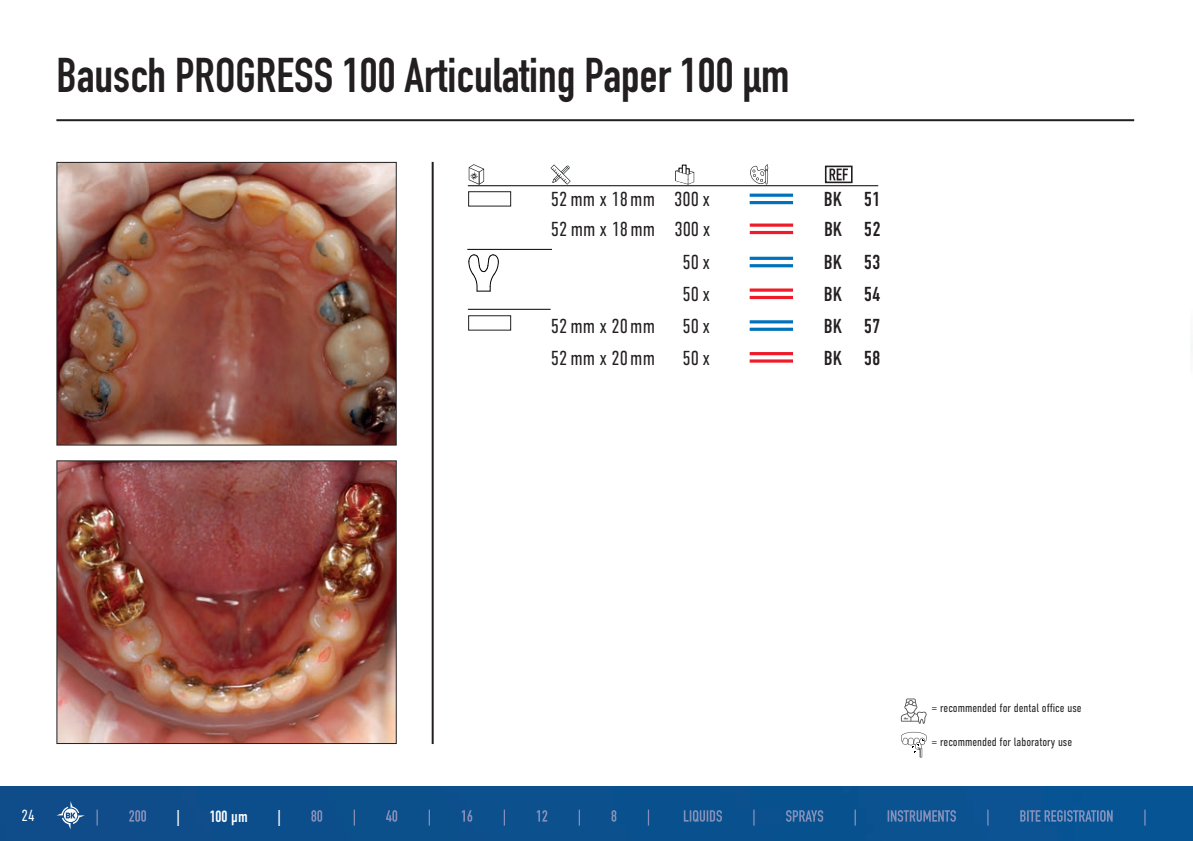
<style>
.page{position:relative;width:1193px;height:841px;background:#fff}
.page>*{position:absolute;margin:0;border:0;box-sizing:border-box;transform-origin:0 0}
.t1{font:700 48px "DIN Condensed";color:#231f20}
.t2{font:300 20.2px/31.8px "DIN Condensed";color:#231f20}
.t3{font:20.2px/31.8px "DIN Condensed";color:#231f20}
.t4{font:700 16px "DIN Condensed";color:#fff}
.t5{font:300 16px "DIN Condensed";color:#fff}
.t6{font:300 12px "DIN Condensed";color:#231f20}
.s1{font-weight:400}
</style>
<div class="page">
<div style="left:0;top:786px;width:1192px;height:54px;background:#0b508d"></div>
<svg style="left:56px;top:801px;width:29px;height:28px"></svg>
<img style="left:96px;top:809px;width:50px;height:16px">
<img style="left:354px;top:809px;width:791px;height:16px">
<hr style="left:56px;top:119px;width:1078px;height:2px;background:#231f20">
<hr style="left:431px;top:162px;width:2px;height:581px;background:#231f20">
<div style="left:468px;top:191px;width:43px;height:15px;border:1px solid #231f20"></div>
<svg style="left:749px;top:193px;width:44px;height:4px"></svg>
<svg style="left:749px;top:223px;width:44px;height:4px"></svg>
<hr style="left:749px;top:257px;width:44px;height:3px;background:#0072bc">
<hr style="left:749px;top:288px;width:44px;height:3px;background:#ee1c28">
<hr style="left:749px;top:320px;width:44px;height:3px;background:#0072bc">
<hr style="left:749px;top:352px;width:44px;height:3px;background:#ee1c28">
<hr style="left:749px;top:201px;width:44px;height:3px;background:#0072bc">
<hr style="left:749px;top:231px;width:44px;height:3px;background:#ee1c28">
<hr style="left:749px;top:264px;width:44px;height:3px;background:#0072bc">
<hr style="left:749px;top:296px;width:44px;height:3px;background:#ee1c28">
<svg style="left:749px;top:327px;width:44px;height:4px"></svg>
<hr style="left:749px;top:359px;width:44px;height:3px;background:#ee1c28">
<div style="left:824px;top:165px;width:28px;height:18px;border:2px solid #231f20"></div>
<svg style="left:829px;top:168px;width:18px;height:12px"></svg>
<svg style="left:750px;top:164px;width:18px;height:20px"></svg>
<hr style="left:468px;top:185px;width:410px;height:1px;background:#000001">
<svg style="left:550px;top:164px;width:20px;height:20px"></svg>
<svg style="left:468px;top:164px;width:16px;height:21px"></svg>
<div style="left:682px;top:165px;width:4px;height:11px;border:1px solid #000001"></div>
<svg style="left:675px;top:168px;width:19px;height:16px"></svg>
<svg style="left:468px;top:254px;width:31px;height:38px"></svg>
<hr style="left:467px;top:249px;width:85px;height:1px;background:#000001">
<hr style="left:468px;top:309px;width:82px;height:1px;background:#000001">
<div style="left:468px;top:315px;width:43px;height:15px;border:1px solid #231f20"></div>
<img style="left:58px;top:462px;width:337px;height:279px">
<div style="left:56px;top:460px;width:341px;height:283px;border:1px solid #231f20"></div>
<img style="left:58px;top:164px;width:337px;height:279px">
<div style="left:56px;top:162px;width:341px;height:283px;border:1px solid #231f20"></div>
<svg style="left:900px;top:698px;width:26px;height:25px"></svg>
<svg style="left:901px;top:731px;width:26px;height:26px"></svg>
<h1 class="t1" style="left:56px;top:58px;width:734px">Bausch PROGRESS 100 Articulating Paper 100 μm</h1>
<h2 class="t2" style="left:550px;top:184px;width:106px;line-height:30px">52 mm x 18 mm<br>52 mm x 18 mm</h2>
<h2 class="t2" style="left:550px;top:310px;width:106px">52 mm x 20 mm<br>52 mm x 20 mm</h2>
<h2 class="t2" style="left:674px;top:184px;width:37px;line-height:30px">300 x<br>300 x</h2>
<h2 class="t2" style="left:682px;top:246px;width:29px;text-align:justify">50 x 50 x 50 x 50 x</h2>
<h2 class="t3" style="left:823px;top:184px;width:58px;line-height:30px">BK 51<br>BK 52</h2>
<h2 class="t3" style="left:823px;top:247px;width:58px;text-align:justify">BK 53<br>BK 54<br>BK 57<br>BK 58</h2>
<h3 class="t5" style="left:21px;top:809px;width:15px">24</h3>
<h3 class="t4" style="left:176px;top:810px;width:5px">|</h3>
<h3 class="t4" style="left:210px;top:810px;width:40px">100 <span class="s1">μm</span></h3>
<h3 class="t4" style="left:277px;top:810px;width:5px">|</h3>
<p class="t6" style="left:931px;top:703px;width:151px">= recommended for dental office use</p>
<p class="t6" style="left:931px;top:737px;width:142px">= recommended for laboratory use</p>
</div>
